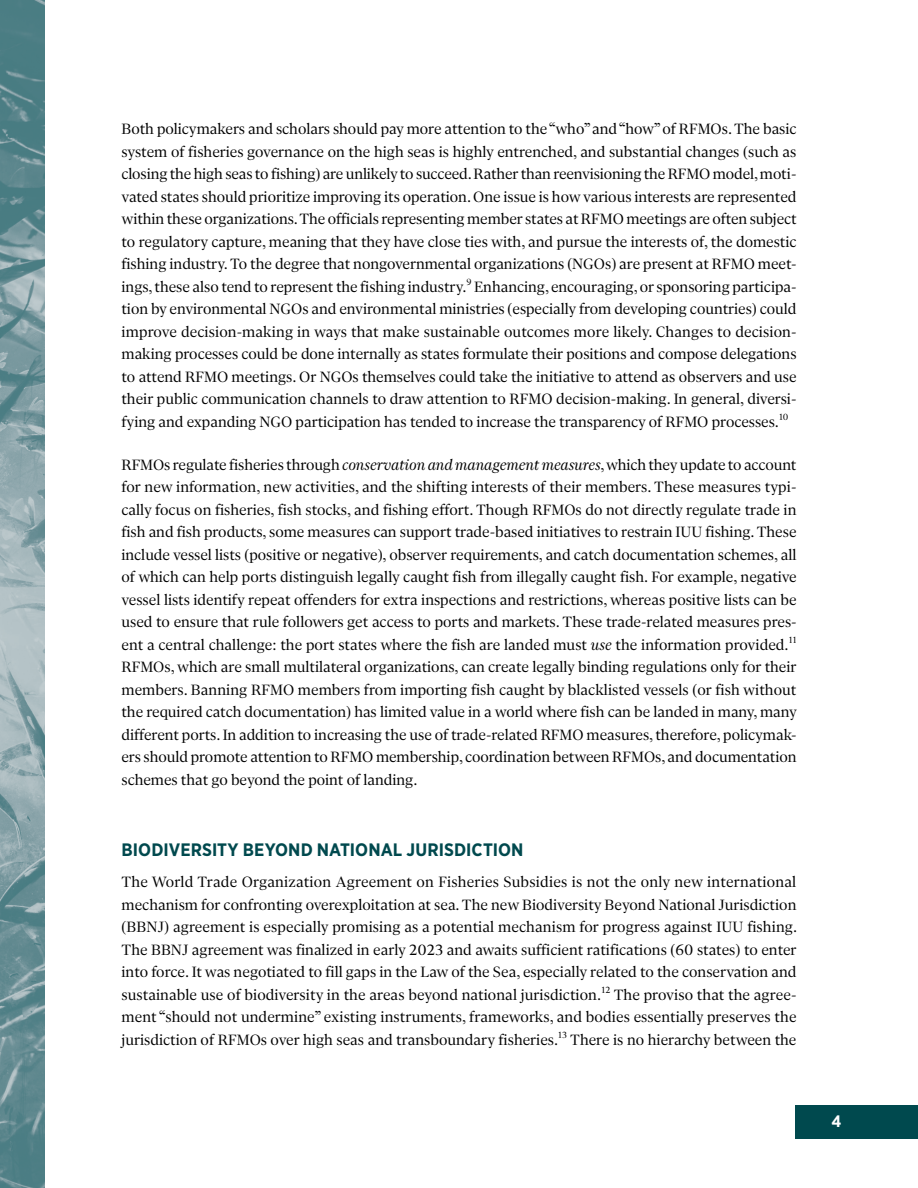
<style>
.page{position:relative;width:918px;height:1188px;background:#fff}
.page>*{position:absolute;margin:0;border:0;box-sizing:border-box;transform-origin:0 0}
.header_level_1{font:700 18px "Gotham Narrow";letter-spacing:.005em;color:#00494e}
.body{font:16.5px/22.5px "Gliko Modern S";color:#000;text-align:justify}
.t1{font:700 16.5px "Gotham Narrow";color:#fff}
.s1{font-style:italic}
</style>
<div class="page">
<div style="left:796px;top:1105px;width:122px;height:33px;background:#00494e"></div>
<img style="left:0;top:0;width:45px;height:1188px">
<p class="body" style="left:122px;top:118px;width:677px">Both policymakers and scholars should pay more attention to the “who” and “how” of RFMOs. The basic system of fisheries governance on the high seas is highly entrenched, and substantial changes (such as closing the high seas to fishing) are unlikely to succeed. Rather than reenvisioning the RFMO model, moti&shy;vated states should prioritize improving its operation. One issue is how various interests are represented within these organizations. The officials representing member states at RFMO meetings are often subject to regulatory capture, meaning that they have close ties with, and pursue the interests of, the domestic fishing industry. To the degree that nongovernmental organizations (NGOs) are present at RFMO meet&shy;ings, these also tend to represent the fishing industry.<sup>9</sup> Enhancing, encouraging, or sponsoring participa&shy;tion by environmental NGOs and environmental ministries (especially from developing countries) could improve decision-making in ways that make sustainable outcomes more likely. Changes to decision&shy;making processes could be done internally as states formulate their positions and compose delegations to attend RFMO meetings. Or NGOs themselves could take the initiative to attend as observers and use their public communication channels to draw attention to RFMO decision-making. In general, diversi&shy;fying and expanding NGO participation has tended to increase the transparency of RFMO processes.<sup>10</sup></p>
<p class="body" style="left:122px;top:453px;width:677px">RFMOs regulate fisheries through <span class="s1">conservation and management measures</span>, which they update to account for new information, new activities, and the shifting interests of their members. These measures typi&shy;cally focus on fisheries, fish stocks, and fishing effort. Though RFMOs do not directly regulate trade in fish and fish products, some measures can support trade-based initiatives to restrain IUU fishing. These include vessel lists (positive or negative), observer requirements, and catch documentation schemes, all of which can help ports distinguish legally caught fish from illegally caught fish. For example, negative vessel lists identify repeat offenders for extra inspections and restrictions, whereas positive lists can be used to ensure that rule followers get access to ports and markets. These trade-related measures pres&shy;ent a central challenge: the port states where the fish are landed must <span class="s1">use</span> the information provided.<sup>11<br></sup>RFMOs, which are small multilateral organizations, can create legally binding regulations only for their members. Banning RFMO members from importing fish caught by blacklisted vessels (or fish without the required catch documentation) has limited value in a world where fish can be landed in many, many different ports. In addition to increasing the use of trade-related RFMO measures, therefore, policymak&shy;ers should promote attention to RFMO membership, coordination between RFMOs, and documentation schemes that go beyond the point of landing.</p>
<p class="header_level_1" style="left:122px;top:838px;width:404px">BIODIVERSITY BEYOND NATIONAL JURISDICTION</p>
<p class="body" style="left:122px;top:871px;width:677px">The World Trade Organization Agreement on Fisheries Subsidies is not the only new international mechanism for confronting overexploitation at sea. The new Biodiversity Beyond National Jurisdiction (BBNJ) agreement is especially promising as a potential mechanism for progress against IUU fishing.<br>The BBNJ agreement was finalized in early 2023 and awaits sufficient ratifications (60 states) to enter into force. It was negotiated to fill gaps in the Law of the Sea, especially related to the conservation and sustainable use of biodiversity in the areas beyond national jurisdiction.<sup>12</sup> The proviso that the agree&shy;ment “should not undermine” existing instruments, frameworks, and bodies essentially preserves the jurisdiction of RFMOs over high seas and transboundary fisheries.<sup>13</sup> There is no hierarchy between the</p>
<p class="t1" style="left:832px;top:1111px;width:11px">4</p>
</div>
